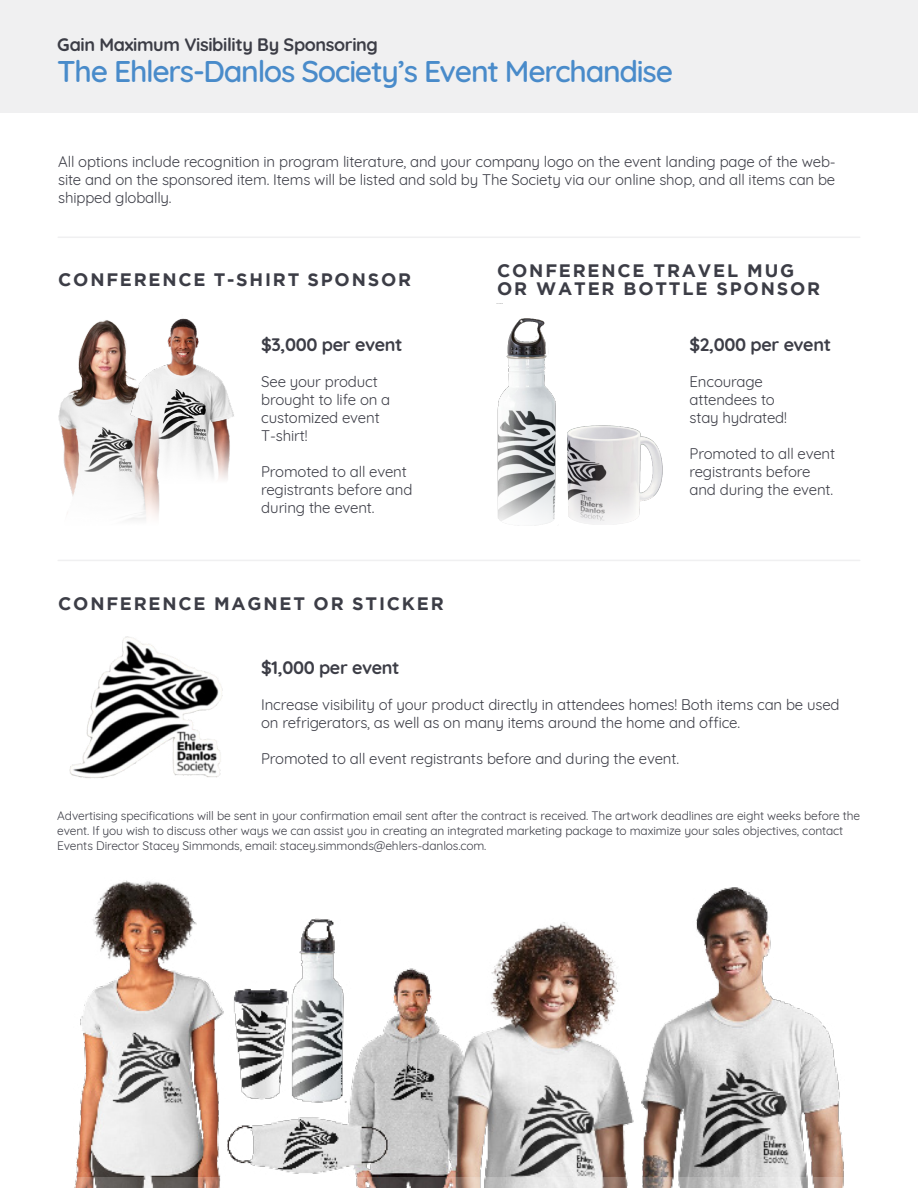
<style>
.page{position:relative;width:918px;height:1188px;background:#fff}
.page>*{position:absolute;margin:0;border:0;box-sizing:border-box;transform-origin:0 0}
.t1{font:300 30px "Quicksand";letter-spacing:-.04em;color:#498bca}
.t2{font:700 18px/18px "Gotham";letter-spacing:.1em;color:#3c3d46}
.t3{font:700 18px "Quicksand";letter-spacing:-.02em;color:#3c3d46}
.t4{font:15px/18px "Quicksand";letter-spacing:-.01em;color:#3c3d46}
.t5{font:12px/15px "Quicksand";letter-spacing:-.01em;color:#3c3d46}
</style>
<div class="page">
<div style="left:0;top:0;width:918px;height:112px;background:#f0f0f1"></div>
<img style="left:76px;top:880px;width:768px;height:297px">
<hr style="left:58px;top:237px;width:802px;height:1px;background:#f0f0f1">
<img style="left:58px;top:320px;width:102px;height:200px">
<img style="left:131px;top:318px;width:103px;height:166px">
<hr style="left:58px;top:560px;width:802px;height:1px;background:#f0f0f1">
<img style="left:496px;top:303px;width:60px;height:222px">
<img style="left:567px;top:425px;width:96px;height:100px">
<svg style="left:74px;top:1177px;width:770px;height:11px"></svg>
<img style="left:70px;top:636px;width:153px;height:142px">
<p class="t3" style="left:57px;top:30px;width:322px">Gain Maximum Visibility By Sponsoring</p>
<h1 class="t1" style="left:57px;top:49px;width:617px">The Ehlers-Danlos Society’s Event Merchandise</h1>
<p class="t4" style="left:58px;top:151px;width:779px;text-align:justify">All options include recognition in program literature, and your company logo on the event landing page of the web&shy;site and on the sponsored item. Items will be listed and sold by The Society via our online shop, and all items can be shipped globally.</p>
<p class="t2" style="left:58px;top:271px;width:354px">CONFERENCE T-SHIRT SPONSOR</p>
<p class="t3" style="left:261px;top:330px;width:143px">$3,000 per event</p>
<p class="t4" style="left:261px;top:371px;width:131px">See your product brought to life on a customized event<br>T-shirt!</p>
<p class="t4" style="left:261px;top:461px;width:153px">Promoted to all event registrants before and during the event.</p>
<p class="t2" style="left:58px;top:594px;width:387px">CONFERENCE MAGNET OR STICKER</p>
<p class="t2" style="left:497px;top:261px;width:324px">CONFERENCE TRAVEL MUG<br>OR WATER BOTTLE SPONSOR</p>
<p class="t3" style="left:690px;top:330px;width:143px">$2,000 per event</p>
<p class="t4" style="left:690px;top:371px;width:99px">Encourage attendees to stay hydrated!</p>
<p class="t4" style="left:690px;top:443px;width:147px">Promoted to all event registrants before and during the event.</p>
<p class="t3" style="left:261px;top:653px;width:140px">$1,000 per event</p>
<p class="t4" style="left:261px;top:694px;width:580px">Increase visibility of your product directly in attendees homes! Both items can be used on refrigerators, as well as on many items around the home and office.</p>
<p class="t4" style="left:261px;top:748px;width:419px">Promoted to all event registrants before and during the event.</p>
<p class="t5" style="left:57px;top:807px;width:804px">Advertising specifications will be sent in your confirmation email sent after the contract is received. The artwork deadlines are eight weeks before the event. If you wish to discuss other ways we can assist you in creating an integrated marketing package to maximize your sales objectives, contact<br>Events Director Stacey Simmonds, email: stacey.simmonds@ehlers-danlos.com.</p>
</div>
